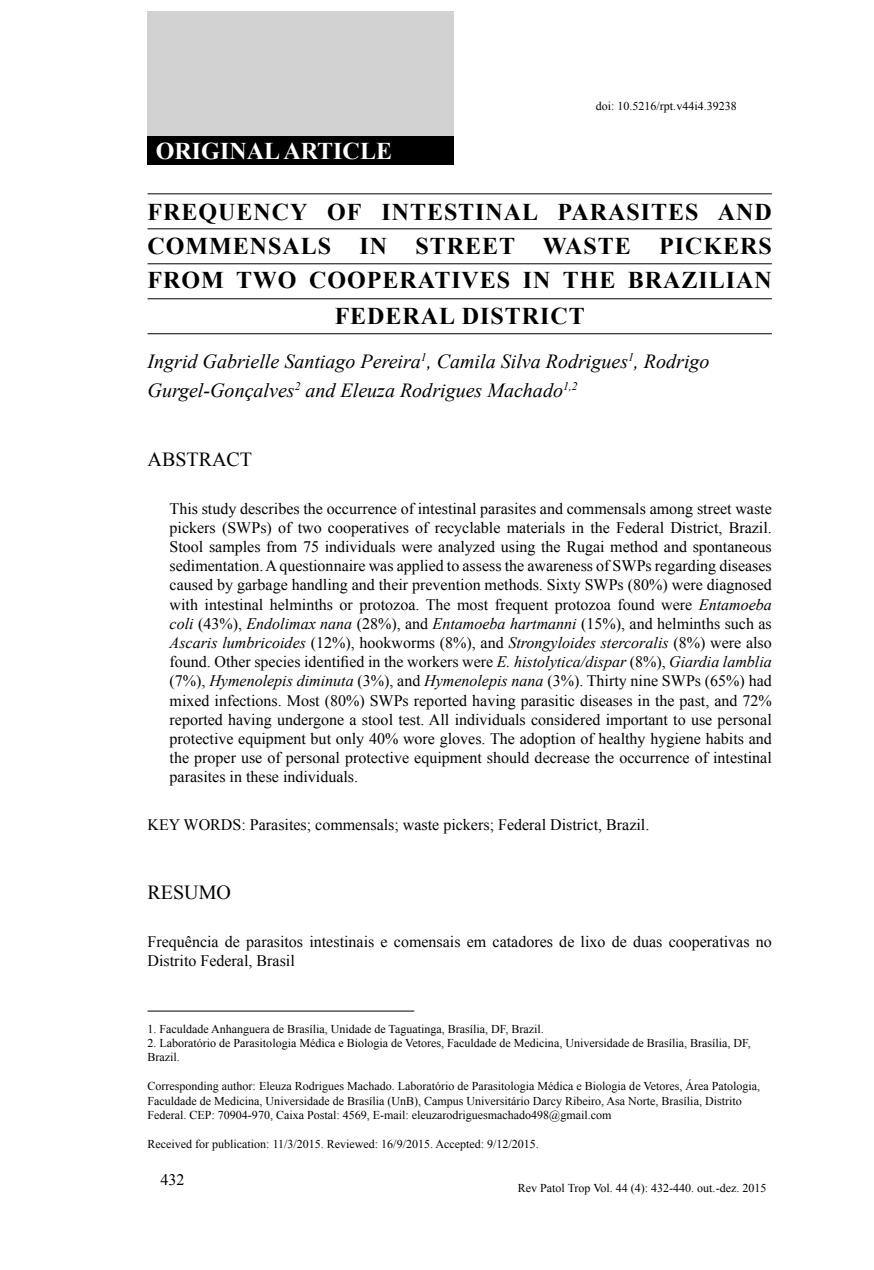
<style>
.page{position:relative;width:874px;height:1270px;background:#fff}
.page>*{position:absolute;margin:0;border:0;box-sizing:border-box;transform-origin:0 0}
.t1{font:700 24px/34.6px "Times New Roman";letter-spacing:.04em;color:#000;text-align:center}
.t2{font:700 24px "Times New Roman";color:#fff}
.t3{font:italic 20px/28.8px "Times New Roman";color:#000}
.t4{font:20px "Times New Roman";color:#000}
.resumo{font:16px/19.2px "Times New Roman";color:#000;text-align:justify}
.t5{font:12px/14.4px "Times New Roman";color:#000}
.s1{font-style:italic}
</style>
<div class="page">
<div style="left:147px;top:11px;width:307px;height:125px;background:#d2d2d2"></div>
<div style="left:147px;top:136px;width:307px;height:28px;background:#000"></div>
<hr style="left:147px;top:298px;width:624px;height:1px;background:#000">
<hr style="left:147px;top:333px;width:624px;height:1px;background:#000">
<hr style="left:147px;top:228px;width:624px;height:1px;background:#000">
<hr style="left:147px;top:263px;width:624px;height:1px;background:#000">
<hr style="left:147px;top:193px;width:624px;height:1px;background:#000">
<hr style="left:147px;top:1011px;width:267px;height:1px;background:#000">
<p class="t2" style="left:156px;top:135px;width:237px">ORIGINAL ARTICLE</p>
<p class="t5" style="left:595px;top:98px;width:142px">doi: 10.5216/rpt.v44i4.39238</p>
<p class="t1" style="left:147px;top:194px;width:625px">FREQUENCY OF INTESTINAL PARASITES AND<br>COMMENSALS IN STREET WASTE PICKERS<br>FROM TWO COOPERATIVES IN THE BRAZILIAN<br>FEDERAL DISTRICT</p>
<p class="t3" style="left:147px;top:346px;width:563px">Ingrid Gabrielle Santiago Pereira<sup>1</sup>, Camila Silva Rodrigues<sup>1</sup>, Rodrigo<br>Gurgel-Gonçalves<sup>2</sup> and Eleuza Rodrigues Machado<sup>1,2</sup></p>
<p class="t4" style="left:147px;top:445px;width:106px">ABSTRACT</p>
<p class="resumo" style="left:169px;top:498px;width:603px">This study describes the occurrence of intestinal parasites and commensals among street waste pickers (SWPs) of two cooperatives of recyclable materials in the Federal District, Brazil.<br>Stool samples from 75 individuals were analyzed using the Rugai method and spontaneous sedimentation. A questionnaire was applied to assess the awareness of SWPs regarding diseases caused by garbage handling and their prevention methods. Sixty SWPs (80%) were diagnosed with intestinal helminths or protozoa. The most frequent protozoa found were <span class="s1">Entamoeba coli</span> (43%), <span class="s1">Endolimax nana</span> (28%), and <span class="s1">Entamoeba hartmanni</span> (15%), and helminths such as <span class="s1">Ascaris lumbricoides</span> (12%), hookworms (8%), and <span class="s1">Strongyloides stercoralis</span> (8%) were also found. Other species identified in the workers were <span class="s1">E. histolytica/dispar</span> (8%), <span class="s1">Giardia lamblia </span>(7%), <span class="s1">Hymenolepis diminuta</span> (3%), and <span class="s1">Hymenolepis nana</span> (3%). Thirty nine SWPs (65%) had mixed infections. Most (80%) SWPs reported having parasitic diseases in the past, and 72% reported having undergone a stool test. All individuals considered important to use personal protective equipment but only 40% wore gloves. The adoption of healthy hygiene habits and the proper use of personal protective equipment should decrease the occurrence of intestinal parasites in these individuals.</p>
<p class="resumo" style="left:147px;top:815px;width:503px">KEY WORDS: Parasites; commensals; waste pickers; Federal District, Brazil.</p>
<p class="t4" style="left:147px;top:879px;width:85px">RESUMO</p>
<p class="resumo" style="left:147px;top:932px;width:625px">Frequência de parasitos intestinais e comensais em catadores de lixo de duas cooperativas no<br>Distrito Federal, Brasil</p>
<p class="t5" style="left:147px;top:1021px;width:397px">1. Faculdade Anhanguera de Brasília, Unidade de Taguatinga, Brasília, DF, Brazil.</p>
<p class="t5" style="left:147px;top:1036px;width:604px">2. Laboratório de Parasitologia Médica e Biologia de Vetores, Faculdade de Medicina, Universidade de Brasília, Brasília, DF,<br>Brazil.</p>
<p class="t5" style="left:147px;top:1079px;width:613px">Corresponding author: Eleuza Rodrigues Machado. Laboratório de Parasitologia Médica e Biologia de Vetores, Área Patologia,<br>Faculdade de Medicina, Universidade de Brasília (UnB), Campus Universitário Darcy Ribeiro, Asa Norte, Brasília, Distrito<br>Federal. CEP: 70904-970, Caixa Postal: 4569, E-mail: eleuzarodriguesmachado498@gmail.com</p>
<p class="t5" style="left:147px;top:1136px;width:392px">Received for publication: 11/3/2015. Reviewed: 16/9/2015. Accepted: 9/12/2015.</p>
<p class="resumo" style="left:160px;top:1169px;width:25px">432</p>
<p class="t5" style="left:517px;top:1180px;width:250px">Rev Patol Trop Vol. 44 (4): 432-440. out.-dez. 2015</p>
</div>
